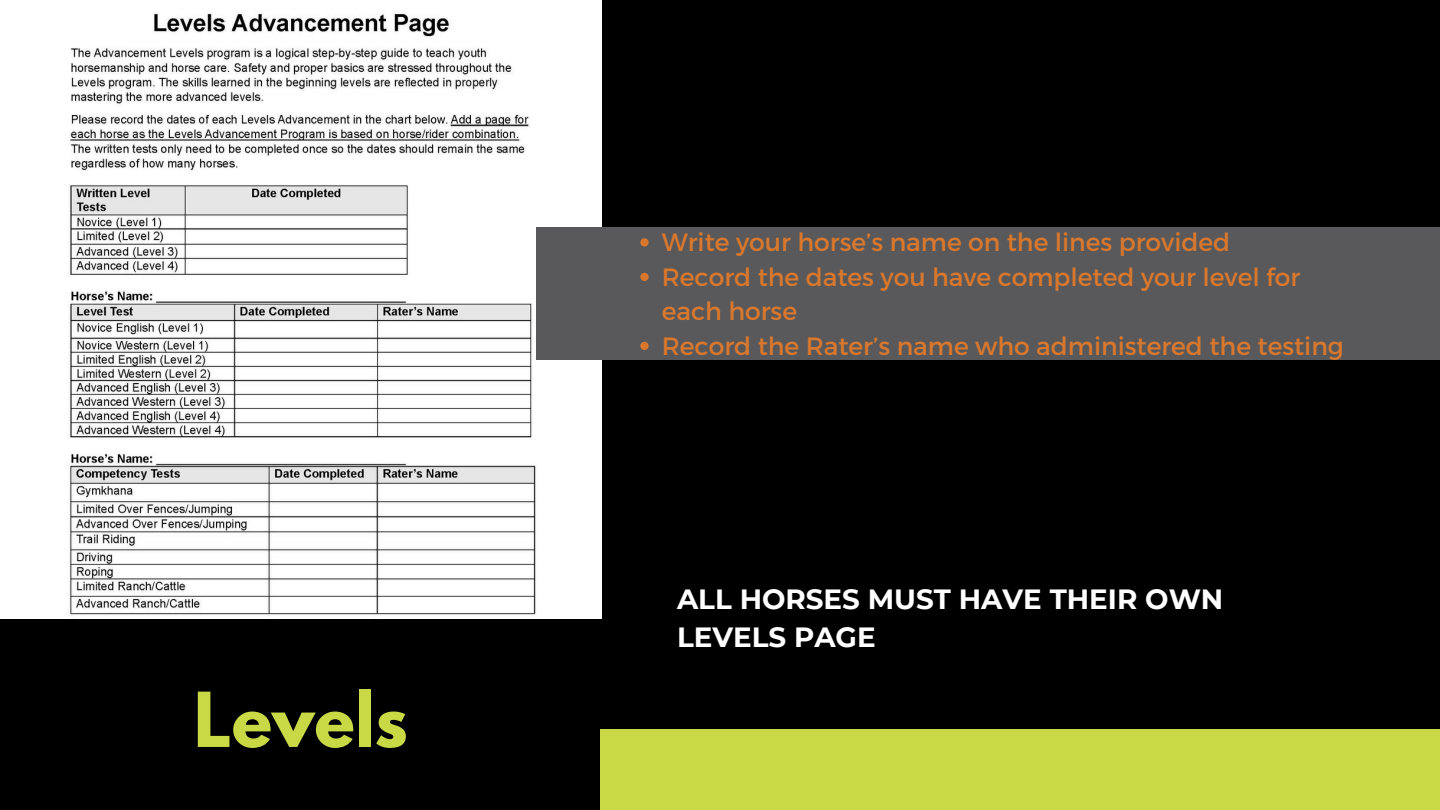
<style>
.page{position:relative;width:1440px;height:810px;background:#000}
.page>*{position:absolute;margin:0;border:0;box-sizing:border-box;transform-origin:0 0}
.t1{font:700 67.1px "League Spartan";color:#c9d845}
.t2{font:700 27.8px/38.2px "Montserrat";color:#fff}
.t3{font:25px/34.5px "Montserrat";color:#d9782d}
</style>
<div class="page">
<img style="left:0;top:0;width:602px;height:619px">
<div style="left:536px;top:227px;width:904px;height:133px;background:#59595b"></div>
<div style="left:601px;top:729px;width:839px;height:81px;background:#c9d845"></div>
<svg style="left:640px;top:238px;width:9px;height:9px"></svg>
<svg style="left:640px;top:273px;width:9px;height:8px"></svg>
<svg style="left:640px;top:342px;width:9px;height:8px"></svg>
<p class="t1" style="left:194px;top:687px;width:215px">Levels</p>
<p class="t3" style="left:662px;top:224px;width:570px">Write your horse’s name on the lines provided</p>
<p class="t3" style="left:662px;top:258px;width:640px">Record the dates you have completed your level for each horse</p>
<p class="t3" style="left:662px;top:327px;width:684px">Record the Rater’s name who administered the testing</p>
<h2 class="t2" style="left:677px;top:580px;width:548px">ALL HORSES MUST HAVE THEIR OWN<br>LEVELS PAGE</h2>
</div>
